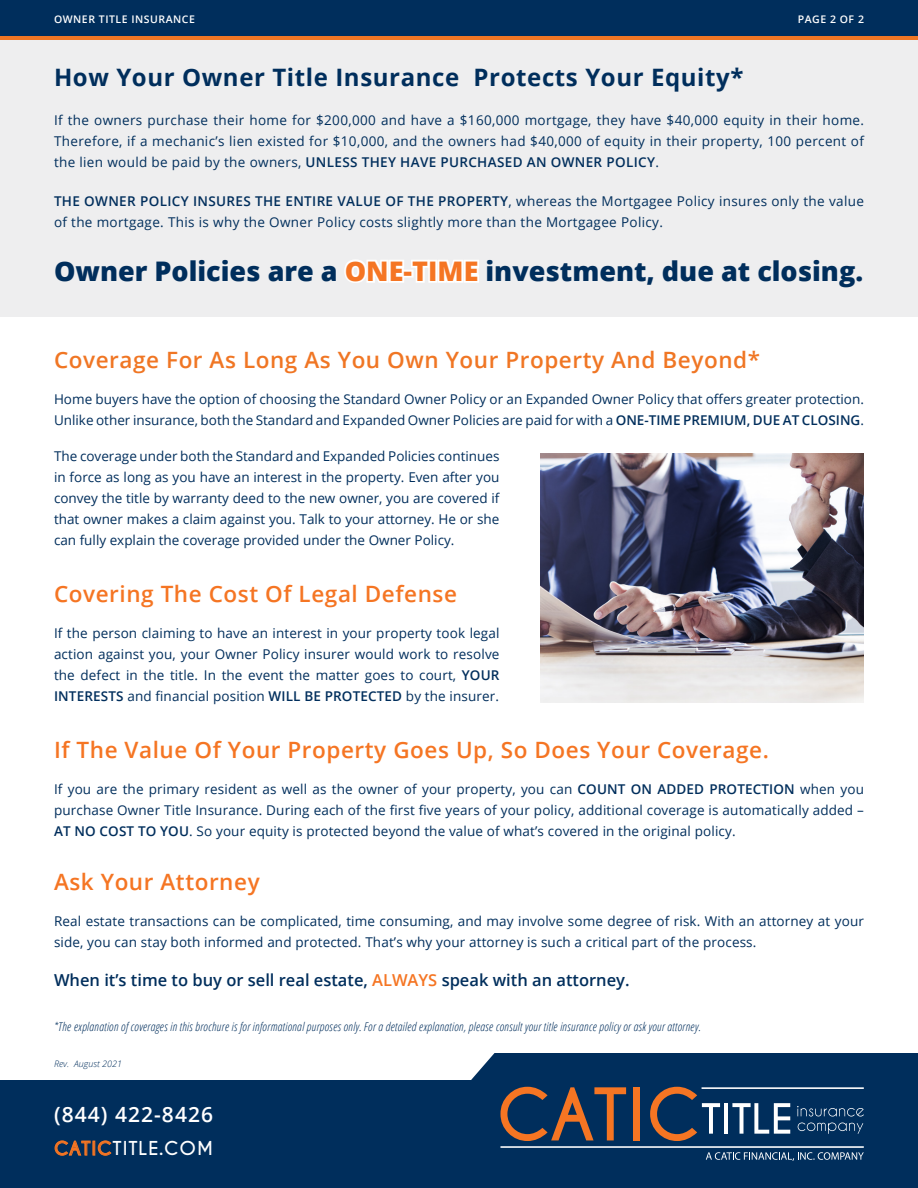
<style>
.page{position:relative;width:918px;height:1188px;background:#fff}
.page>*{position:absolute;margin:0;border:0;box-sizing:border-box;transform-origin:0 0}
.t1{font:800 27px "Open Sans";color:#002e5c}
.t2{font:700 24px "Open Sans";letter-spacing:.025em;color:#002e5c}
.t3{font:600 22.5px "Open Sans";letter-spacing:.025em;color:#f57523}
.t4{font:600 22.5px "Open Sans";letter-spacing:.025em;color:#f07624}
.t5{font:600 21px "Open Sans";letter-spacing:.05em;color:#fff}
.t6{font:700 18px "Caviar Dreams";letter-spacing:.05em;color:#fff}
.t7{font:600 16.5px "Open Sans";color:#002e5c}
.t8{font:13.5px/21px "Open Sans";letter-spacing:.01em;color:#002e5c;text-align:justify}
.t9{font:italic 300 condensed 12px "Open Sans";letter-spacing:.02em;color:#002e5c}
.t10{font:600 10.5px "Open Sans";letter-spacing:.05em;color:#fff}
.t11{font:italic 300 9px "Open Sans";color:#002e5c}
.s1{font-weight:600}
.s2{color:#fff}
.s3{color:#f57523}
</style>
<div class="page">
<svg style="left:0;top:1053px;width:918px;height:135px;background:#1f476f"></svg>
<hr style="left:500px;top:1146px;width:364px;height:2px;background:#fff">
<svg style="left:500px;top:1087px;width:126px;height:54px;background:#4b434a"></svg>
<div style="left:633px;top:1087px;width:7px;height:53px;background:#f57523"></div>
<hr style="left:702px;top:1087px;width:162px;height:2px;background:#fff">
<svg style="left:650px;top:1087px;width:70px;height:54px;background:#404859"></svg>
<hr style="left:724px;top:1103px;width:4px;height:31px;background:#fff">
<svg style="left:732px;top:1103px;width:58px;height:31px"></svg>
<svg style="left:797px;top:1106px;width:67px;height:11px"></svg>
<svg style="left:798px;top:1123px;width:65px;height:11px"></svg>
<svg style="left:706px;top:1152px;width:158px;height:9px"></svg>
<svg style="left:0;top:0;width:918px;height:40px;background:#183556"></svg>
<div style="left:0;top:40px;width:918px;height:277px;background:#eeeeef"></div>
<img style="left:540px;top:453px;width:324px;height:250px">
<p class="t10" style="left:54px;top:12px;width:142px">OWNER TITLE INSURANCE</p>
<p class="t10" style="left:798px;top:12px;width:68px">PAGE 2 OF 2</p>
<p class="t2" style="left:54px;top:60px;width:691px">How Your Owner Title Insurance Protects Your Equity*</p>
<p class="t8" style="left:54px;top:109px;width:812px">If the owners purchase their home for $200,000 and have a $160,000 mortgage, they have $40,000 equity in their home.<br>Therefore, if a mechanic’s lien existed for $10,000, and the owners had $40,000 of equity in their property, 100 percent of the lien would be paid by the owners, <span class="s1">UNLESS THEY HAVE PURCHASED AN OWNER POLICY</span>.</p>
<p class="t8" style="left:54px;top:190px;width:812px"><span class="s1">THE OWNER POLICY INSURES THE ENTIRE VALUE OF THE PROPERTY</span>, whereas the Mortgagee Policy insures only the value of the mortgage. This is why the Owner Policy costs slightly more than the Mortgagee Policy.</p>
<p class="t1" style="left:54px;top:251px;width:811px">Owner Policies are a <span class="s2">ONE-TIME</span> investment, due at closing.</p>
<p class="t4" style="left:54px;top:345px;width:708px">Coverage For As Long As You Own Your Property And Beyond*</p>
<p class="t8" style="left:54px;top:388px;width:812px">Home buyers have the option of choosing the Standard Owner Policy or an Expanded Owner Policy that offers greater protection.<br>Unlike other insurance, both the Standard and Expanded Owner Policies are paid for with a <span class="s1">ONE-TIME PREMIUM, DUE AT CLOSING</span>.</p>
<p class="t8" style="left:54px;top:445px;width:447px">The coverage under both the Standard and Expanded Policies continues in force as long as you have an interest in the property. Even after you convey the title by warranty deed to the new owner, you are covered if that owner makes a claim against you. Talk to your attorney. He or she can fully explain the coverage provided under the Owner Policy.</p>
<p class="t3" style="left:54px;top:579px;width:405px">Covering The Cost Of Legal Defense</p>
<p class="t8" style="left:54px;top:622px;width:447px">If the person claiming to have an interest in your property took legal action against you, your Owner Policy insurer would work to resolve the defect in the title. In the event the matter goes to court, <span class="s1">YOUR INTERESTS</span> and financial position <span class="s1">WILL BE PROTECTED</span> by the insurer.</p>
<p class="t3" style="left:54px;top:735px;width:716px">If The Value Of Your Property Goes Up, So Does Your Coverage.</p>
<p class="t8" style="left:54px;top:778px;width:812px">If you are the primary resident as well as the owner of your property, you can <span class="s1">COUNT ON ADDED PROTECTION</span> when you purchase Owner Title Insurance. During each of the first five years of your policy, additional coverage is automatically added – <span class="s1">AT NO COST TO YOU</span>. So your equity is protected beyond the value of what’s covered in the original policy.</p>
<p class="t3" style="left:54px;top:867px;width:207px">Ask Your Attorney</p>
<p class="t8" style="left:54px;top:910px;width:811px">Real estate transactions can be complicated, time consuming, and may involve some degree of risk. With an attorney at your side, you can stay both informed and protected. That’s why your attorney is such a critical part of the process.</p>
<p class="t7" style="left:54px;top:969px;width:577px">When it’s time to buy or sell real estate, <span class="s3">ALWAYS</span> speak with an attorney.</p>
<p class="t9" style="left:54px;top:1018px;width:648px">*The explanation of coverages in this brochure is for informational purposes only. For a detailed explanation, please consult your title insurance policy or ask your attorney.</p>
<p class="t11" style="left:74px;top:1057px;width:49px">August 2021</p>
<p class="t11" style="left:54px;top:1057px;width:17px">Rev.</p>
<h3 class="t5" style="left:54px;top:1100px;width:161px">(844) 422-8426</h3>
<h3 class="t6" style="left:54px;top:1138px;width:160px"><span class="s3">CATIC</span>TITLE.COM</h3>
</div>
